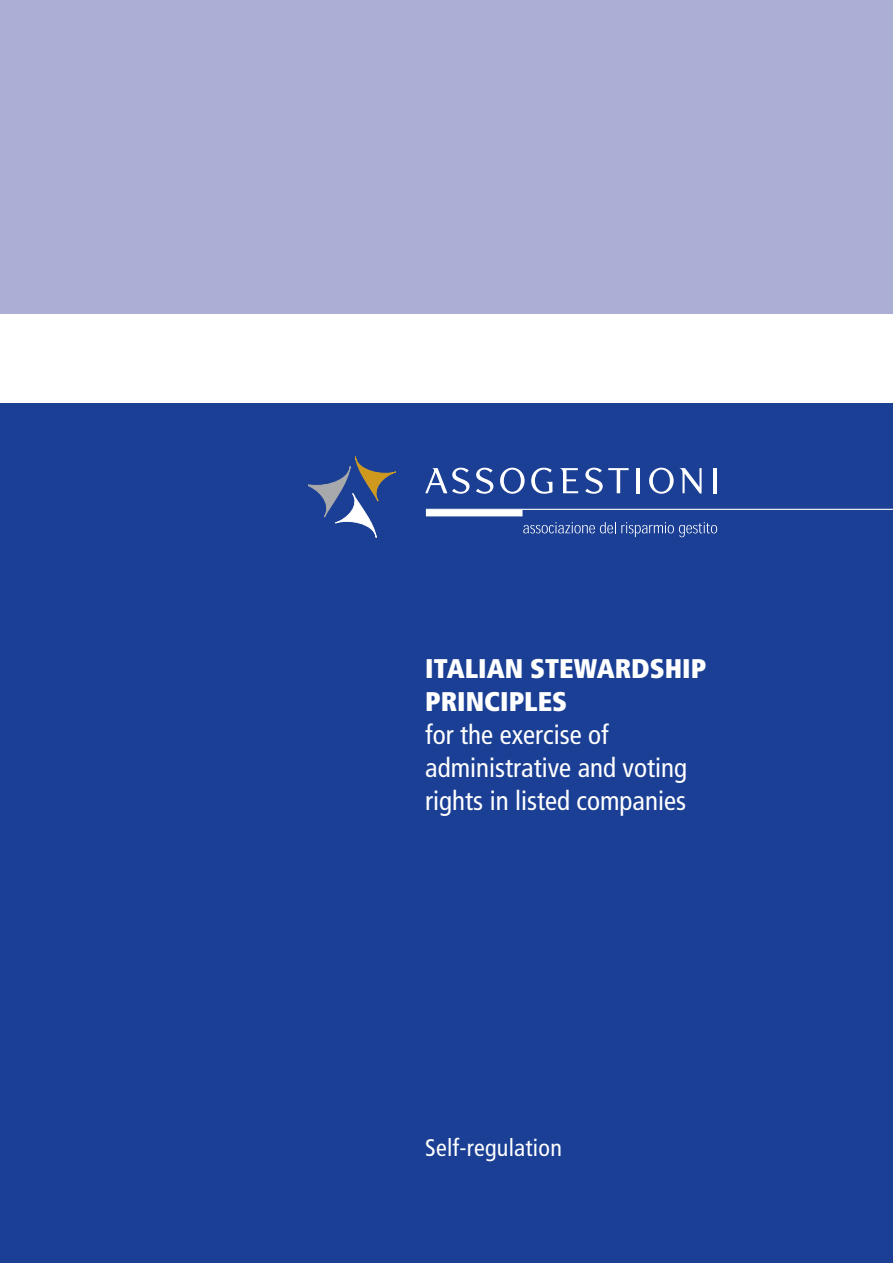
<style>
.page{position:relative;width:893px;height:1263px;background:#fff}
.page>*{position:absolute;margin:0;border:0;box-sizing:border-box;transform-origin:0 0}
.t1{font:condensed 27px/33px "Frutiger";color:#fff}
.t2{font:900 condensed 27px "Frutiger";color:#fff}
.t3{font:condensed 24px "Frutiger";letter-spacing:.01em;color:#fff}
</style>
<div class="page">
<div style="left:0;top:0;width:893px;height:315px;background:#acafd5"></div>
<div style="left:0;top:404px;width:893px;height:859px;background:#1b3f94"></div>
<svg style="left:308px;top:456px;width:88px;height:82px"></svg>
<svg style="left:425px;top:468px;width:44px;height:26px"></svg>
<svg style="left:476px;top:468px;width:17px;height:26px"></svg>
<svg style="left:500px;top:468px;width:25px;height:26px"></svg>
<svg style="left:531px;top:468px;width:21px;height:26px"></svg>
<svg style="left:560px;top:468px;width:18px;height:25px"></svg>
<svg style="left:585px;top:468px;width:44px;height:26px"></svg>
<hr style="left:637px;top:468px;width:3px;height:25px;background:#fff">
<svg style="left:649px;top:468px;width:25px;height:26px"></svg>
<svg style="left:680px;top:468px;width:22px;height:26px"></svg>
<hr style="left:713px;top:468px;width:3px;height:25px;background:#fff">
<svg style="left:523px;top:522px;width:194px;height:15px"></svg>
<hr style="left:426px;top:509px;width:467px;height:1px;background:#fff">
<div style="left:426px;top:510px;width:96px;height:6px;background:#fff"></div>
<p class="t2" style="left:425px;top:652px;width:15px">ITALIAN</p>
<p class="t2" style="left:530px;top:652px;width:34px">STEWARD</p>
<p class="t2" style="left:650px;top:652px;width:58px">SHIP</p>
<p class="t2" style="left:425px;top:685px;width:30px">PRINCI</p>
<p class="t2" style="left:509px;top:685px;width:60px">PLES</p>
<p class="t1" style="left:425px;top:718px;width:263px">for the exercise of administrative and voting rights in listed companies</p>
<p class="t3" style="left:425px;top:1133px;width:138px">Self-regulation</p>
</div>
